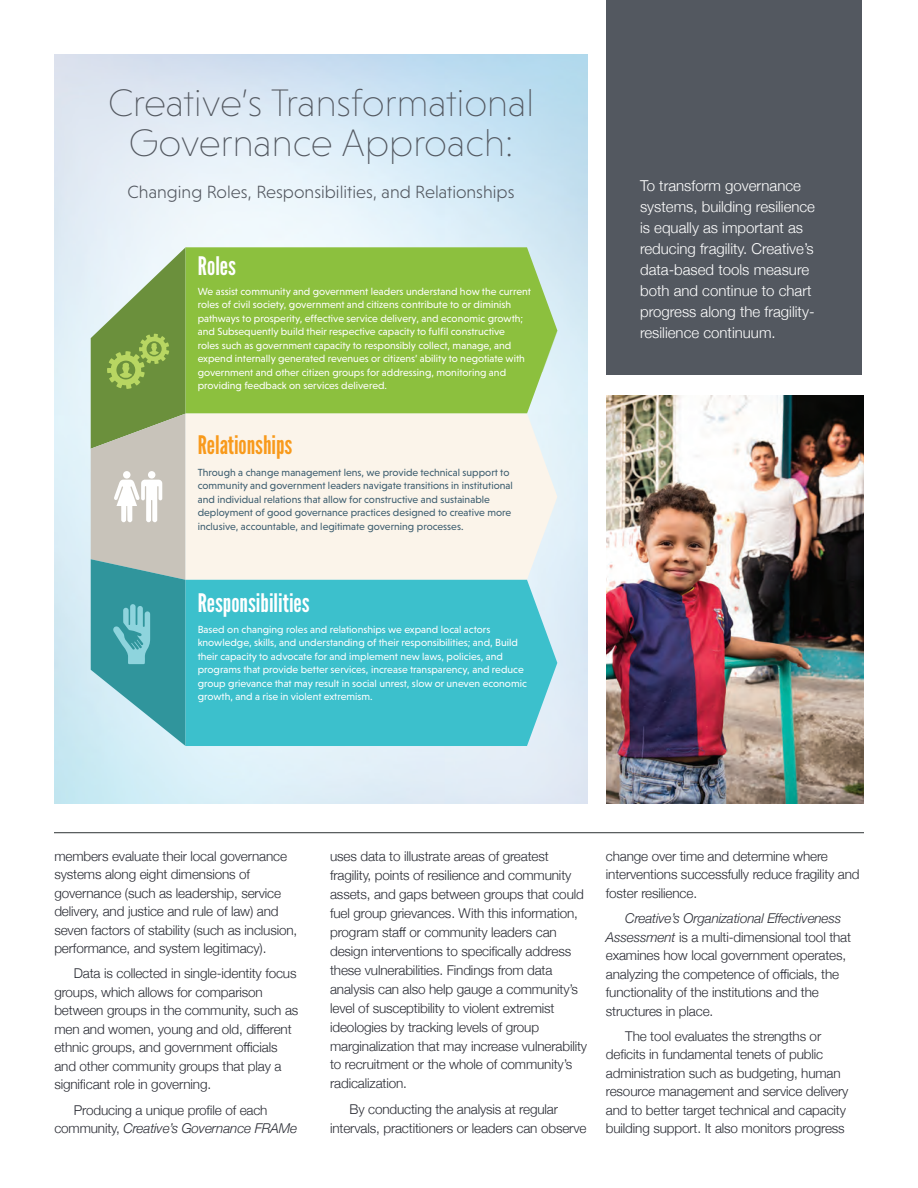
<style>
.page{position:relative;width:918px;height:1188px;background:#fff}
.page>*{position:absolute;margin:0;border:0;box-sizing:border-box;transform-origin:0 0}
.t1{font:200 39px/40.5px "Niveau Grotesk";color:#535860;text-align:center}
.t2{font:25.5px "League Gothic";color:#fff}
.t3{font:25.5px "League Gothic";color:#f89a1c}
.t4{font:300 18px "Niveau Grotesk";color:#535860}
.t5{font:300 15px/21px "Helvetica Neue";color:#fff}
.t6{font:300 13.5px/18.5px "Helvetica Neue";letter-spacing:-.01em;color:#2a2c34}
.t7{font:10.5px/13.5px "Niveau Grotesk";color:#fff}
.t8{font:10.5px/13.5px "Niveau Grotesk";color:#3c5d6f}
.s1{font-style:italic}
</style>
<div class="page">
<div style="left:606px;top:0;width:256px;height:375px;background:#535860"></div>
<img style="left:606px;top:395px;width:258px;height:408px">
<hr style="left:54px;top:832px;width:810px;height:1px;background:#2e3234">
<div style="left:186px;top:247px;width:371px;height:167px;background:#8cc03e"></div>
<div style="left:186px;top:414px;width:371px;height:166px;background:#fbf4ea"></div>
<div style="left:186px;top:580px;width:371px;height:166px;background:#3cc0cc"></div>
<svg style="left:91px;top:247px;width:95px;height:499px;background:#8eb59d"></svg>
<h1 class="t1" style="left:108px;top:82px;width:427px">Creative’s Transformational<br>Governance Approach:</h1>
<h3 class="t4" style="left:127px;top:182px;width:389px">Changing Roles, Responsibilities, and Relationships</h3>
<h2 class="t2" style="left:198px;top:251px;width:39px">Roles</h2>
<p class="t7" style="left:198px;top:284px;width:335px">We assist community and government leaders understand how the current roles of civil society, government and citizens contribute to or diminish pathways to prosperity, effective service delivery, and economic growth; and Subsequently build their respective capacity to fulfil constructive<br>roles such as government capacity to responsibly collect, manage, and expend internally generated revenues or citizens’ ability to negotiate with government and other citizen groups for addressing, monitoring and providing feedback on services delivered.</p>
<h2 class="t3" style="left:198px;top:430px;width:96px">Relationships</h2>
<p class="t8" style="left:198px;top:465px;width:317px">Through a change management lens, we provide technical support to community and government leaders navigate transitions in institutional and individual relations that allow for constructive and sustainable deployment of good governance practices designed to creative more inclusive, accountable, and legitimate governing processes.</p>
<h2 class="t2" style="left:198px;top:588px;width:113px">Responsibilities</h2>
<p class="t7" style="left:198px;top:622px;width:331px">Based on changing roles and relationships we expand local actors knowledge, skills, and understanding of their responsibilities; and, Build their capacity to advocate for and implement new laws, policies, and programs that provide better services, increase transparency, and reduce group grievance that may result in social unrest, slow or uneven economic growth, and a rise in violent extremism.</p>
<p class="t5" style="left:640px;top:174px;width:177px">To transform governance systems, building resilience is equally as important as reducing fragility. Creative’s data-based tools measure both and continue to chart progress along the fragility&shy;resilience continuum.</p>
<p class="t6" style="left:54px;top:846px;width:244px">members evaluate their local governance systems along eight dimensions of governance (such as leadership, service delivery, and justice and rule of law) and seven factors of stability (such as inclusion, performance, and system legitimacy).</p>
<p class="t6" style="left:54px;top:963px;width:246px;text-indent:19px">Data is collected in single-identity focus groups, which allows for comparison between groups in the community, such as men and women, young and old, different ethnic groups, and government officials and other community groups that play a significant role in governing.</p>
<p class="t6" style="left:54px;top:1100px;width:244px;text-indent:19px">Producing a unique profile of each community, <span class="s1">Creative’s Governance FRAMe</span></p>
<p class="t6" style="left:330px;top:846px;width:259px;line-height:18.9px">uses data to illustrate areas of greatest fragility, points of resilience and community assets, and gaps between groups that could fuel group grievances. With this information, program staff or community leaders can design interventions to specifically address these vulnerabilities. Findings from data analysis can also help gauge a community’s level of susceptibility to violent extremist ideologies by tracking levels of group marginalization that may increase vulnerability to recruitment or the whole of community’s radicalization.</p>
<p class="t6" style="left:330px;top:1099px;width:258px;line-height:18.9px;text-indent:19px">By conducting the analysis at regular intervals, practitioners or leaders can observe</p>
<p class="t6" style="left:606px;top:846px;width:255px">change over time and determine where interventions successfully reduce fragility and foster resilience.</p>
<p class="t6" style="left:606px;top:908px;width:247px;text-indent:19px"><span class="s1">Creative’s Organizational Effectiveness Assessment</span> is a multi-dimensional tool that examines how local government operates, analyzing the competence of officials, the functionality of the institutions and the structures in place.</p>
<p class="t6" style="left:606px;top:1026px;width:244px;text-indent:19px">The tool evaluates the strengths or deficits in fundamental tenets of public administration such as budgeting, human resource management and service delivery and to better target technical and capacity building support. It also monitors progress</p>
</div>
